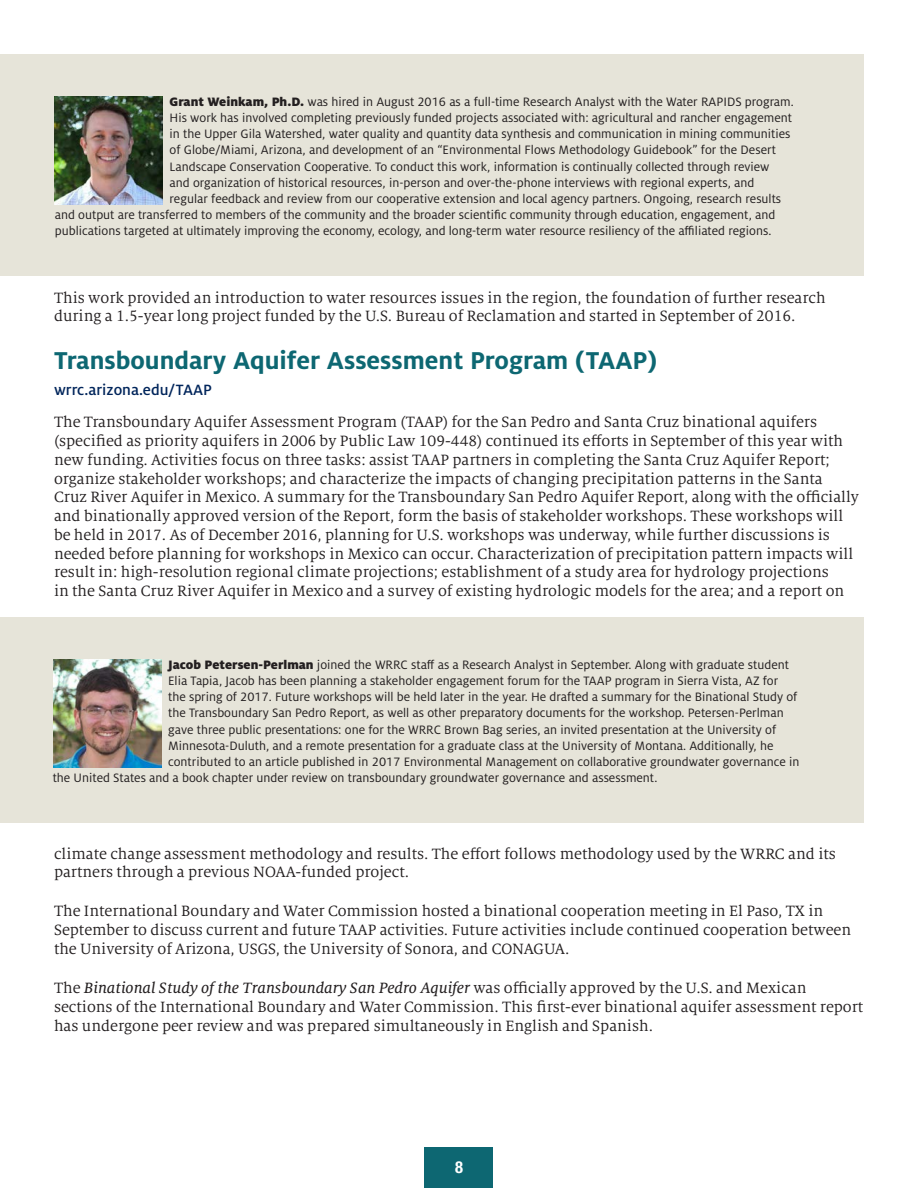
<style>
.page{position:relative;width:918px;height:1188px;background:#fff}
.page>*{position:absolute;margin:0;border:0;box-sizing:border-box;transform-origin:0 0}
.Project_Headings{font:700 27px "Milo OT";color:#0d6772}
.Body_Text{font:16.5px/18.8px "Milo Serif OT";color:#231f20}
.Body_Text_Special{font:16.5px/19.2px "Milo Serif OT";color:#231f20}
.url{font:500 16.5px "Milo OT";color:#00255b}
.t1{font:700 condensed 16.5px "Helvetica Neue LT Std";color:#fff}
.Sidebar_Body{font:13.5px "Milo OT";color:#231f20}
.s1{font-weight:900}
.s2{font-family:"Milo Serif OT Text Ita"}
</style>
<div class="page">
<div style="left:0;top:618px;width:864px;height:205px;background:#e6e4d9"></div>
<img style="left:53px;top:660px;width:108px;height:108px">
<div style="left:1px;top:55px;width:863px;height:221px;background:#e6e4d9"></div>
<img style="left:55px;top:97px;width:108px;height:108px">
<div style="left:425px;top:1147px;width:68px;height:41px;background:#0d6772"></div>
<p class="Sidebar_Body" style="left:170px;top:94px;width:626px"><span class="s1">Grant Weinkam, Ph.D.</span> was hired in August 2016 as a full-time Research Analyst with the Water RAPIDS program.</p>
<p class="Sidebar_Body" style="left:170px;top:110px;width:624px">His work has involved completing previously funded projects associated with: agricultural and rancher engagement</p>
<p class="Sidebar_Body" style="left:170px;top:127px;width:622px">in the Upper Gila Watershed, water quality and quantity data synthesis and communication in mining communities</p>
<p class="Sidebar_Body" style="left:170px;top:143px;width:608px">of Globe/Miami, Arizona, and development of an “Environmental Flows Methodology Guidebook” for the Desert</p>
<p class="Sidebar_Body" style="left:170px;top:159px;width:602px">Landscape Conservation Cooperative. To conduct this work, information is continually collected through review</p>
<p class="Sidebar_Body" style="left:170px;top:175px;width:586px">and organization of historical resources, in-person and over-the-phone interviews with regional experts, and</p>
<p class="Sidebar_Body" style="left:170px;top:191px;width:613px">regular feedback and review from our cooperative extension and local agency partners. Ongoing, research results</p>
<p class="Sidebar_Body" style="left:55px;top:208px;width:722px">and output are transferred to members of the community and the broader scientific community through education, engagement, and</p>
<p class="Sidebar_Body" style="left:55px;top:224px;width:718px">publications targeted at ultimately improving the economy, ecology, and long-term water resource resiliency of the affiliated regions.</p>
<p class="Body_Text" style="left:54px;top:288px;width:773px">This work provided an introduction to water resources issues in the region, the foundation of further research during a 1.5-year long project funded by the U.S. Bureau of Reclamation and started in September of 2016.</p>
<p class="Project_Headings" style="left:54px;top:345px;width:604px">Transboundary Aquifer Assessment Program (TAAP)</p>
<p class="url" style="left:54px;top:381px;width:159px">wrrc.arizona.edu/TAAP</p>
<p class="Body_Text" style="left:54px;top:413px;width:807px">The Transboundary Aquifer Assessment Program (TAAP) for the San Pedro and Santa Cruz binational aquifers (specified as priority aquifers in 2006 by Public Law 109-448) continued its efforts in September of this year with new funding. Activities focus on three tasks: assist TAAP partners in completing the Santa Cruz Aquifer Report; organize stakeholder workshops; and characterize the impacts of changing precipitation patterns in the Santa Cruz River Aquifer in Mexico. A summary for the Transboundary San Pedro Aquifer Report, along with the officially and binationally approved version of the Report, form the basis of stakeholder workshops. These workshops will be held in 2017. As of December 2016, planning for U.S. workshops was underway, while further discussions is needed before planning for workshops in Mexico can occur. Characterization of precipitation pattern impacts will result in: high-resolution regional climate projections; establishment of a study area for hydrology projections<br>in the Santa Cruz River Aquifer in Mexico and a survey of existing hydrologic models for the area; and a report on</p>
<p class="Sidebar_Body" style="left:168px;top:657px;width:622px"><span class="s1">Jacob Petersen-Perlman</span> joined the WRRC staff as a Research Analyst in September. Along with graduate student</p>
<p class="Sidebar_Body" style="left:168px;top:673px;width:612px">Elia Tapia, Jacob has been planning a stakeholder engagement forum for the TAAP program in Sierra Vista, AZ for</p>
<p class="Sidebar_Body" style="left:168px;top:690px;width:631px">the spring of 2017. Future workshops will be held later in the year. He drafted a summary for the Binational Study of</p>
<p class="Sidebar_Body" style="left:168px;top:706px;width:617px">the Transboundary San Pedro Report, as well as other preparatory documents for the workshop. Petersen-Perlman</p>
<p class="Sidebar_Body" style="left:168px;top:722px;width:609px">gave three public presentations: one for the WRRC Brown Bag series, an invited presentation at the University of</p>
<p class="Sidebar_Body" style="left:168px;top:738px;width:607px">Minnesota-Duluth, and a remote presentation for a graduate class at the University of Montana. Additionally, he</p>
<p class="Sidebar_Body" style="left:168px;top:754px;width:633px">contributed to an article published in 2017 Environmental Management on collaborative groundwater governance in</p>
<p class="Sidebar_Body" style="left:53px;top:771px;width:606px">the United States and a book chapter under review on transboundary groundwater governance and assessment.</p>
<p class="Body_Text" style="left:54px;top:844px;width:783px">climate change assessment methodology and results. The effort follows methodology used by the WRRC and its partners through a previous NOAA-funded project.</p>
<p class="Body_Text" style="left:54px;top:902px;width:799px">The International Boundary and Water Commission hosted a binational cooperation meeting in El Paso, TX in<br>September to discuss current and future TAAP activities. Future activities include continued cooperation between the University of Arizona, USGS, the University of Sonora, and CONAGUA.</p>
<p class="Body_Text_Special" style="left:54px;top:978px;width:811px">The <span class="s2">Binational Study of the Transboundary San Pedro Aquifer</span> was officially approved by the U.S. and Mexican sections of the International Boundary and Water Commission. This first-ever binational aquifer assessment report has undergone peer review and was prepared simultaneously in English and Spanish.</p>
<p class="t1" style="left:455px;top:1157px;width:9px">8</p>
</div>
